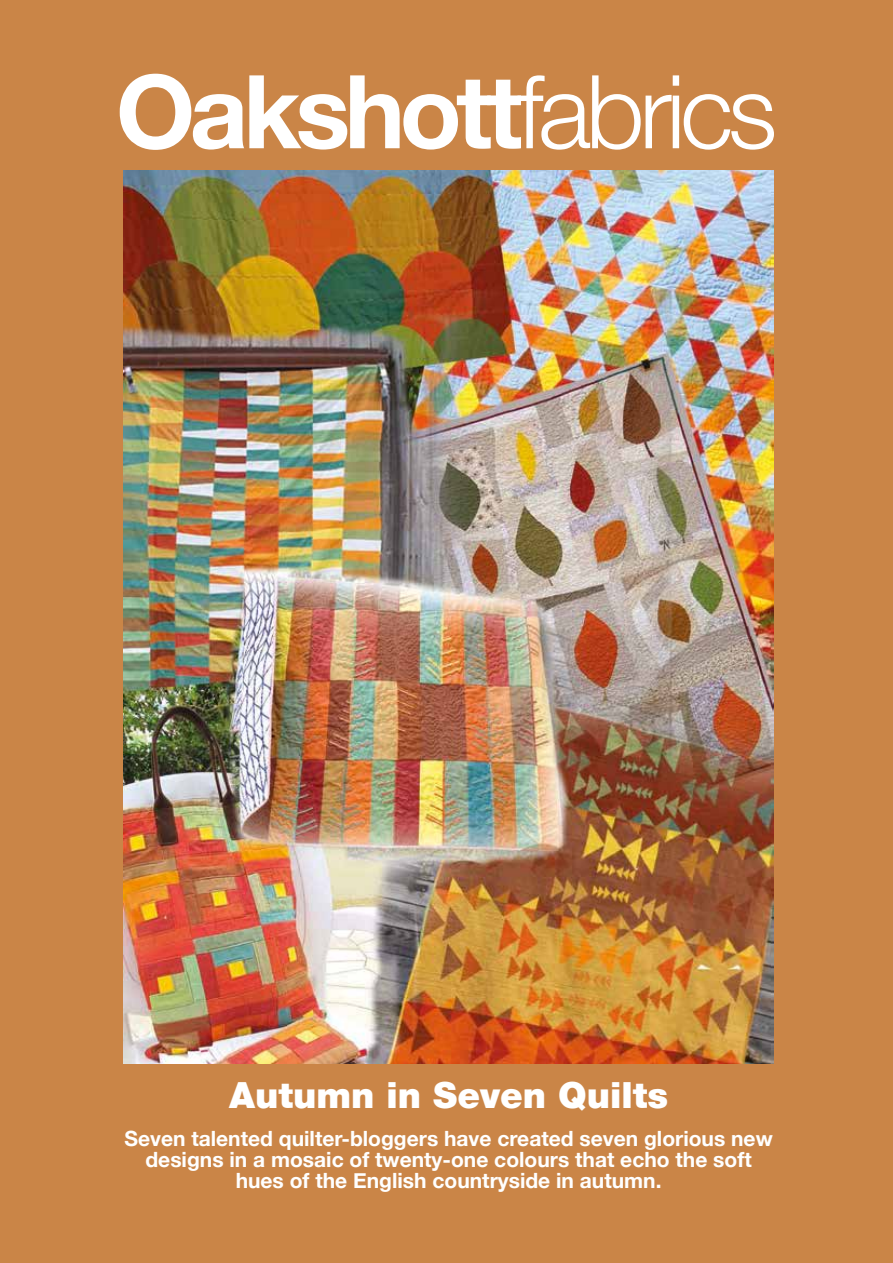
<style>
.page{position:relative;width:893px;height:1263px;background:#ca8547}
.page>*{position:absolute;margin:0;border:0;box-sizing:border-box;transform-origin:0 0}
.t1{font:700 102px "Helvetica Neue";letter-spacing:-.055em;color:#fff}
.t2{font:900 36px "Helvetica Neue LT";color:#fff}
.t3{font:700 21px/21px "Helvetica Neue";color:#fff;text-align:center}
.s1{font-weight:300}
</style>
<div class="page">
<img style="left:123px;top:170px;width:651px;height:893px">
<p class="t1" style="left:116px;top:32px;width:663px">Oakshott<span class="s1">fabrics</span></p>
<p class="t2" style="left:229px;top:1073px;width:440px">Autumn in Seven Quilts</p>
<p class="t3" style="left:124px;top:1128px;width:650px">Seven talented quilter-bloggers have created seven glorious new designs in a mosaic of twenty-one colours that echo the soft hues of the English countryside in autumn.</p>
</div>
